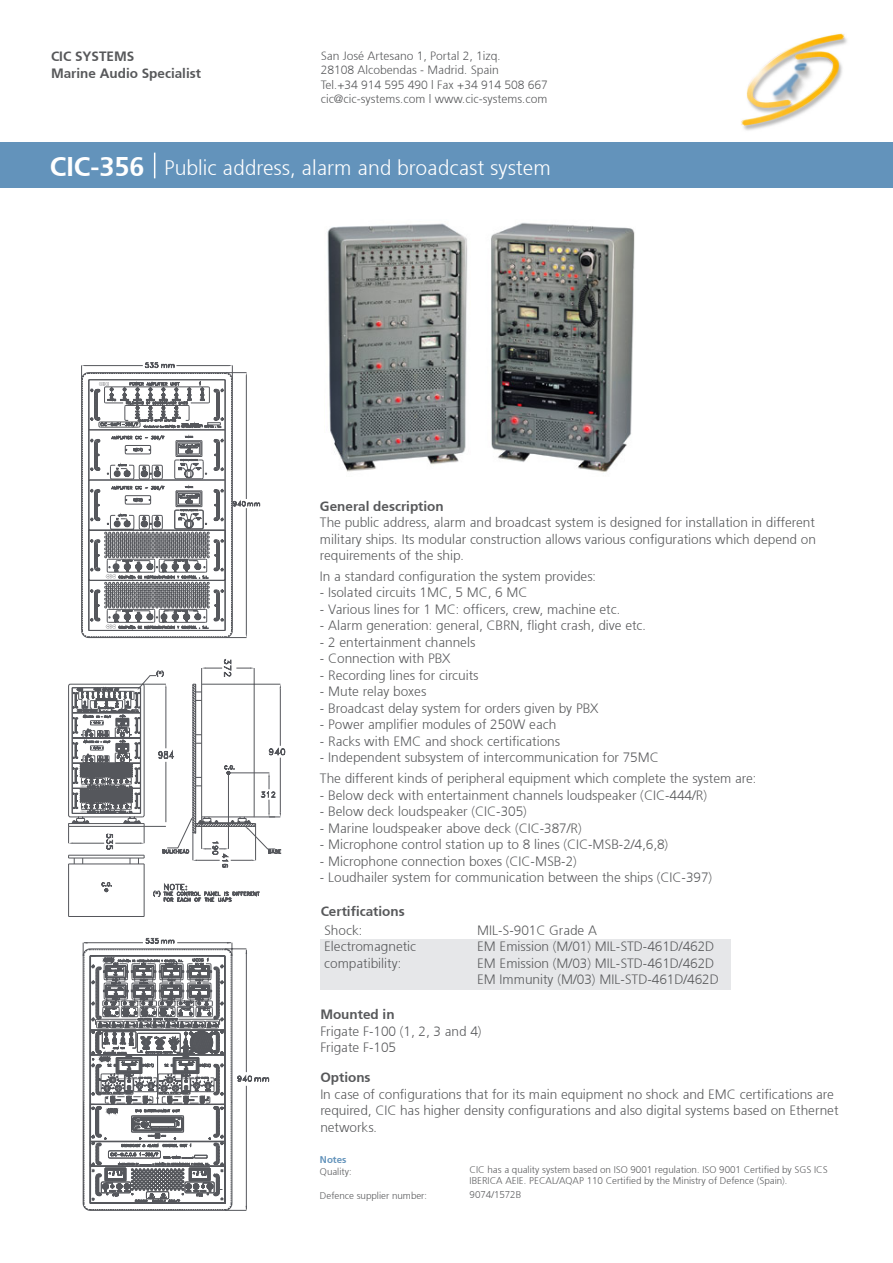
<style>
.page{position:relative;width:893px;height:1263px;background:#fff}
.page>*{position:absolute;margin:0;border:0;box-sizing:border-box;transform-origin:0 0}
.t1{font:300 27px "Frutiger 45";color:#fff}
.t2{font:300 21px "Frutiger 45";color:#fff}
.t3{font:300 13.5px/16.5px "Frutiger 45";color:#57585a;text-align:justify}
.t4{font:300 13.5px "Frutiger 45";color:#57585a}
.t5{font:300 12px "Frutiger 45";color:#57585a}
.t6{font:300 9.75px/10.5px "Frutiger 45";color:#57585a}
.t7{font:300 9.75px "Frutiger 45";color:#6393bb}
</style>
<div class="page">
<div style="left:0;top:143px;width:893px;height:45px;background:#6393bb"></div>
<svg style="left:154px;top:153px;width:1px;height:25px"></svg>
<img style="left:741px;top:33px;width:106px;height:98px">
<img style="left:327px;top:222px;width:308px;height:250px">
<div style="left:321px;top:940px;width:410px;height:50px;background:#e6e7e9"></div>
<svg style="left:81px;top:362px;width:166px;height:138px"></svg>
<svg style="left:81px;top:500px;width:179px;height:139px"></svg>
<svg style="left:68px;top:659px;width:217px;height:258px"></svg>
<svg style="left:83px;top:938px;width:186px;height:272px"></svg>
<p class="t4" style="left:51px;top:48px;width:85px">CIC SYSTEMS</p>
<p class="t4" style="left:51px;top:65px;width:152px">Marine Audio Specialist</p>
<p class="t5" style="left:321px;top:49px;width:182px">San José Artesano 1, Portal 2, 1izq.</p>
<p class="t5" style="left:321px;top:63px;width:180px">28108 Alcobendas - Madrid. Spain</p>
<p class="t5" style="left:321px;top:78px;width:229px">Tel.+34 914 595 490 | Fax +34 914 508 667</p>
<p class="t5" style="left:321px;top:92px;width:228px">cic@cic-systems.com | www.cic-systems.com</p>
<p class="t1" style="left:50px;top:150px;width:96px">CIC-356</p>
<p class="t2" style="left:164px;top:156px;width:388px">Public address, alarm and broadcast system</p>
<p class="t4" style="left:320px;top:498px;width:125px">General description</p>
<p class="t3" style="left:320px;top:514px;width:497px">The public address, alarm and broadcast system is designed for installation in different military ships. Its modular construction allows various configurations which depend on requirements of the ship.</p>
<p class="t3" style="left:320px;top:568px;width:278px">In a standard configuration the system provides:</p>
<p class="t3" style="left:320px;top:584px;width:209px">- Isolated circuits 1MC, 5 MC, 6 MC</p>
<p class="t3" style="left:320px;top:601px;width:302px">- Various lines for 1 MC: officers, crew, machine etc.</p>
<p class="t3" style="left:320px;top:617px;width:328px">- Alarm generation: general, CBRN, flight crash, dive etc.</p>
<p class="t3" style="left:320px;top:634px;width:157px">- 2 entertainment channels</p>
<p class="t3" style="left:320px;top:650px;width:132px">- Connection with PBX</p>
<p class="t3" style="left:320px;top:667px;width:160px">- Recording lines for circuits</p>
<p class="t3" style="left:320px;top:683px;width:108px">- Mute relay boxes</p>
<p class="t3" style="left:320px;top:700px;width:280px">- Broadcast delay system for orders given by PBX</p>
<p class="t3" style="left:320px;top:716px;width:238px">- Power amplifier modules of 250W each</p>
<p class="t3" style="left:320px;top:733px;width:242px">- Racks with EMC and shock certifications</p>
<p class="t3" style="left:320px;top:749px;width:340px">- Independent subsystem of intercommunication for 75MC</p>
<p class="t3" style="left:320px;top:770px;width:438px">The different kinds of peripheral equipment which complete the system are:</p>
<p class="t3" style="left:320px;top:786px;width:389px">- Below deck with entertainment channels loudspeaker (CIC-444/R)</p>
<p class="t3" style="left:320px;top:803px;width:209px">- Below deck loudspeaker (CIC-305)</p>
<p class="t3" style="left:320px;top:819px;width:263px">- Marine loudspeaker above deck (CIC-387/R)</p>
<p class="t3" style="left:320px;top:836px;width:350px">- Microphone control station up to 8 lines (CIC-MSB-2/4,6,8)</p>
<p class="t3" style="left:320px;top:852px;width:259px">- Microphone connection boxes (CIC-MSB-2)</p>
<p class="t3" style="left:320px;top:869px;width:394px">- Loudhailer system for communication between the ships (CIC-397)</p>
<p class="t4" style="left:321px;top:903px;width:86px">Certifications</p>
<p class="t3" style="left:324px;top:922px;width:40px">Shock:</p>
<p class="t3" style="left:324px;top:938px;width:93px">Electromagnetic</p>
<p class="t3" style="left:324px;top:955px;width:79px">compatibility:</p>
<p class="t3" style="left:477px;top:921px;width:122px">MIL-S-901C Grade A</p>
<p class="t3" style="left:477px;top:938px;width:239px">EM Emission (M/01) MIL-STD-461D/462D</p>
<p class="t3" style="left:477px;top:954px;width:239px">EM Emission (M/03) MIL-STD-461D/462D</p>
<p class="t3" style="left:477px;top:971px;width:243px">EM Immunity (M/03) MIL-STD-461D/462D</p>
<p class="t4" style="left:320px;top:1006px;width:76px">Mounted in</p>
<p class="t3" style="left:320px;top:1023px;width:163px">Frigate F-100 (1, 2, 3 and 4)</p>
<p class="t3" style="left:320px;top:1039px;width:77px">Frigate F-105</p>
<p class="t4" style="left:320px;top:1069px;width:52px">Options</p>
<p class="t3" style="left:320px;top:1086px;width:520px">In case of configurations that for its main equipment no shock and EMC certifications are required, CIC has higher density configurations and also digital systems based on Ethernet</p>
<p class="t3" style="left:320px;top:1119px;width:59px">networks.</p>
<p class="t7" style="left:320px;top:1153px;width:28px">Notes</p>
<p class="t6" style="left:320px;top:1166px;width:33px">Quality:</p>
<p class="t6" style="left:320px;top:1190px;width:109px">Defence supplier number:</p>
<p class="t6" style="left:470px;top:1164px;width:359px">CIC has a quality system based on ISO 9001 regulation. ISO 9001 Certified by SGS ICS<br>IBERICA AEIE. PECAL/AQAP 110 Certified by the Ministry of Defence (Spain).</p>
<p class="t6" style="left:470px;top:1190px;width:53px">9074/1572B</p>
</div>
